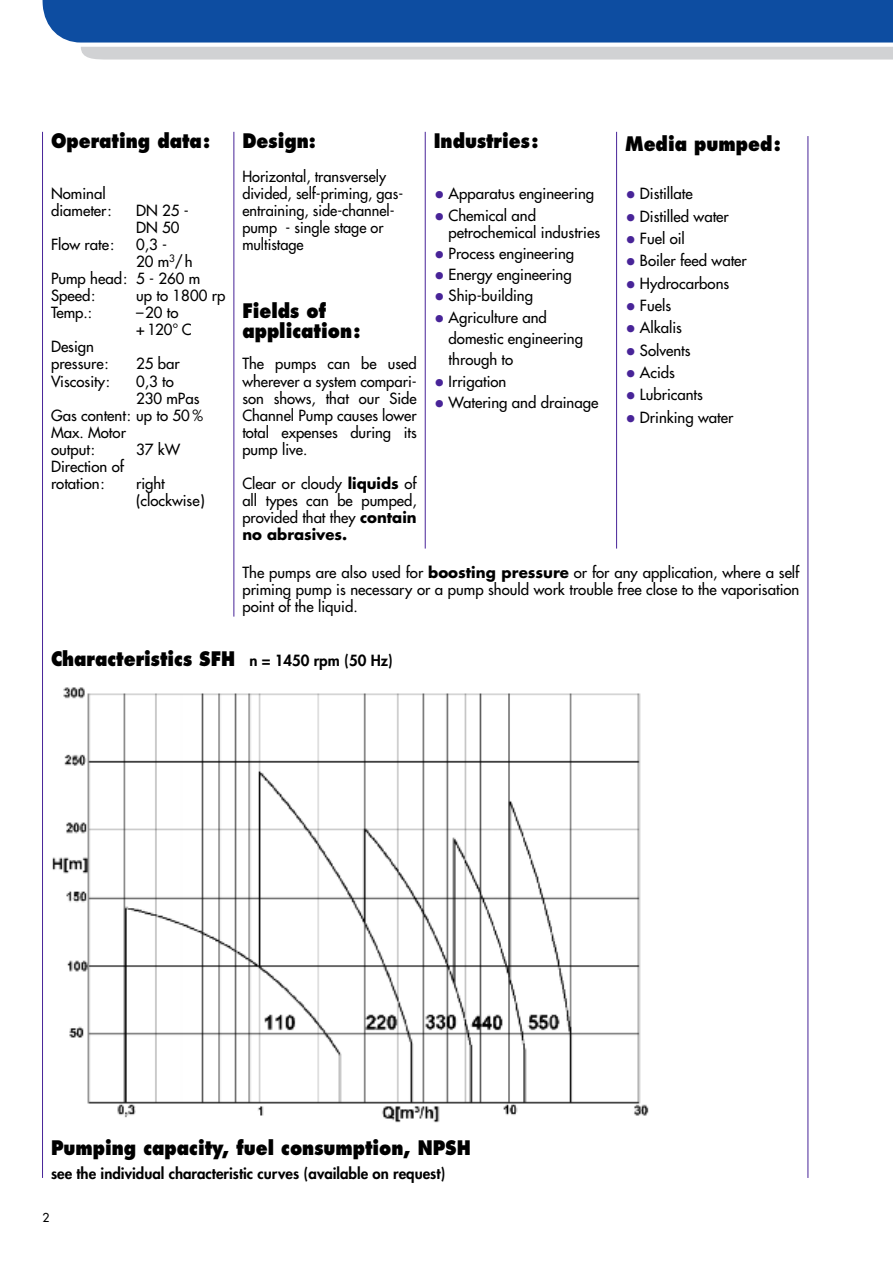
<style>
.page{position:relative;width:893px;height:1263px;background:#fff}
.page>*{position:absolute;margin:0;border:0;box-sizing:border-box;transform-origin:0 0}
.t1{font:800 19.5px/19.2px "Futura";color:#000;scale:.88 1}
.t2{font:15px/17px "Futura";color:#000}
.t3{font:800 15px "Futura";color:#000}
.t4{font:12px "Futura";color:#000}
.s1{font-weight:700}
.s2{font-weight:800;font-size:19.5px;color:#482498}
.s3{font-size:15px}
</style>
<div class="page">
<img style="left:52px;top:687px;width:597px;height:435px">
<hr style="left:42px;top:132px;width:1px;height:1046px;background:#482498">
<hr style="left:233px;top:132px;width:1px;height:485px;background:#482498">
<hr style="left:425px;top:132px;width:1px;height:417px;background:#482498">
<hr style="left:616px;top:132px;width:1px;height:417px;background:#482498">
<hr style="left:807px;top:136px;width:1px;height:1042px;background:#482498">
<svg style="left:43px;top:0;width:850px;height:60px;background:#4b78b4"></svg>
<h1 class="t1" style="left:51px;top:133px;width:183px">Operating data:</h1>
<p class="t2" style="left:51px;top:186px;width:62px">Nominal diameter:</p>
<p class="t2" style="left:136px;top:203px;width:54px">DN 25 -<br>DN 50</p>
<p class="t2" style="left:51px;top:237px;width:65px">Flow rate:</p>
<p class="t2" style="left:136px;top:237px;width:32px">0,3 -</p>
<p class="t2" style="left:136px;top:254px;width:58px">20 m<sup>3</sup>/h</p>
<p class="t2" style="left:51px;top:271px;width:151px">Pump head: 5 - 260 m</p>
<p class="t2" style="left:51px;top:288px;width:46px">Speed:</p>
<p class="t2" style="left:136px;top:288px;width:91px">up to 1800 rp</p>
<p class="t2" style="left:51px;top:305px;width:43px">Temp.:</p>
<p class="t2" style="left:136px;top:305px;width:57px">–20 to<br>+ 120° C</p>
<p class="t2" style="left:51px;top:339px;width:59px">Design pressure:</p>
<p class="t2" style="left:136px;top:356px;width:45px">25 bar</p>
<p class="t2" style="left:51px;top:373px;width:61px">Viscosity:</p>
<p class="t2" style="left:136px;top:373px;width:39px">0,3 to</p>
<p class="t2" style="left:136px;top:390px;width:65px">230 mPas</p>
<p class="t2" style="left:51px;top:407px;width:153px">Gas content: up to 50 %</p>
<p class="t2" style="left:51px;top:425px;width:76px">Max. Motor</p>
<p class="t2" style="left:51px;top:442px;width:46px">output:</p>
<p class="t2" style="left:136px;top:442px;width:46px">37 kW</p>
<p class="t2" style="left:51px;top:459px;width:74px">Direction of rotation:</p>
<p class="t2" style="left:136px;top:476px;width:70px">right (clockwise)</p>
<h1 class="t1" style="left:242px;top:133px;width:85px">Design:</h1>
<p class="t2" style="left:242px;top:169px;width:162px">Horizontal, transversely divided, self-priming, gas&shy;entraining, side-channel&shy;pump - single stage or multistage</p>
<h1 class="t1" style="left:242px;top:303px;width:136px">Fields of application:</h1>
<p class="t2" style="left:242px;top:356px;width:176px;text-align:justify">The pumps can be used wherever a system compari&shy;son shows, that our Side Channel Pump causes lower total expenses during its pump live.</p>
<p class="t2" style="left:242px;top:476px;width:176px;text-align:justify">Clear or cloudy <span class="s1">liquids</span> of all types can be pumped, provided that they <span class="s1">contain no abrasives.</span></p>
<h1 class="t1" style="left:434px;top:133px;width:121px">Industries:</h1>
<p class="t2" style="left:434px;top:186px;width:162px"><span class="s2">•</span> Apparatus engineering</p>
<p class="t2" style="left:449px;top:208px;width:153px;text-indent:-15px"><span class="s2">•</span> Chemical and petrochemical industries</p>
<p class="t2" style="left:434px;top:246px;width:142px"><span class="s2">•</span> Process engineering</p>
<p class="t2" style="left:434px;top:267px;width:140px"><span class="s2">•</span> Energy engineering</p>
<p class="t2" style="left:434px;top:288px;width:101px"><span class="s2">•</span> Ship-building</p>
<p class="t2" style="left:449px;top:308px;width:136px;line-height:21.3px;text-indent:-15px"><span class="s2">•</span> Agriculture and domestic engineering through to</p>
<p class="t2" style="left:434px;top:373px;width:74px"><span class="s2">•</span> Irrigation</p>
<p class="t2" style="left:434px;top:395px;width:166px"><span class="s2">•</span> Watering and drainage</p>
<h1 class="t1" style="left:625px;top:135px;width:179px">Media pumped:</h1>
<p class="t2" style="left:625px;top:186px;width:69px"><span class="s2">•</span> Distillate</p>
<p class="t2" style="left:625px;top:209px;width:105px"><span class="s2">•</span> Distilled water</p>
<p class="t2" style="left:625px;top:231px;width:61px"><span class="s2">•</span> Fuel oil</p>
<p class="t2" style="left:625px;top:253px;width:123px"><span class="s2">•</span> Boiler feed water</p>
<p class="t2" style="left:625px;top:276px;width:106px"><span class="s2">•</span> Hydrocarbons</p>
<p class="t2" style="left:625px;top:298px;width:48px"><span class="s2">•</span> Fuels</p>
<p class="t2" style="left:625px;top:320px;width:58px"><span class="s2">•</span> Alkalis</p>
<p class="t2" style="left:625px;top:343px;width:67px"><span class="s2">•</span> Solvents</p>
<p class="t2" style="left:625px;top:365px;width:51px"><span class="s2">•</span> Acids</p>
<p class="t2" style="left:625px;top:387px;width:79px"><span class="s2">•</span> Lubricants</p>
<p class="t2" style="left:625px;top:410px;width:110px"><span class="s2">•</span> Drinking water</p>
<p class="t2" style="left:242px;top:565px;width:559px;text-align:justify">The pumps are also used for <span class="s1">boosting pressure</span> or for any application, where a self priming pump is necessary or a pump should work trouble free close to the vaporisation point of the liquid.</p>
<h1 class="t1" style="left:51px;top:651px;width:390px">Characteristics SFH <span class="s3">n = 1450 rpm (50 Hz)</span></h1>
<h1 class="t1" style="left:51px;top:1140px;width:478px">Pumping capacity, fuel consumption, NPSH</h1>
<p class="t3" style="left:51px;top:1166px;width:396px">see the individual characteristic curves (available on request)</p>
<p class="t4" style="left:43px;top:1212px;width:8px">2</p>
</div>
